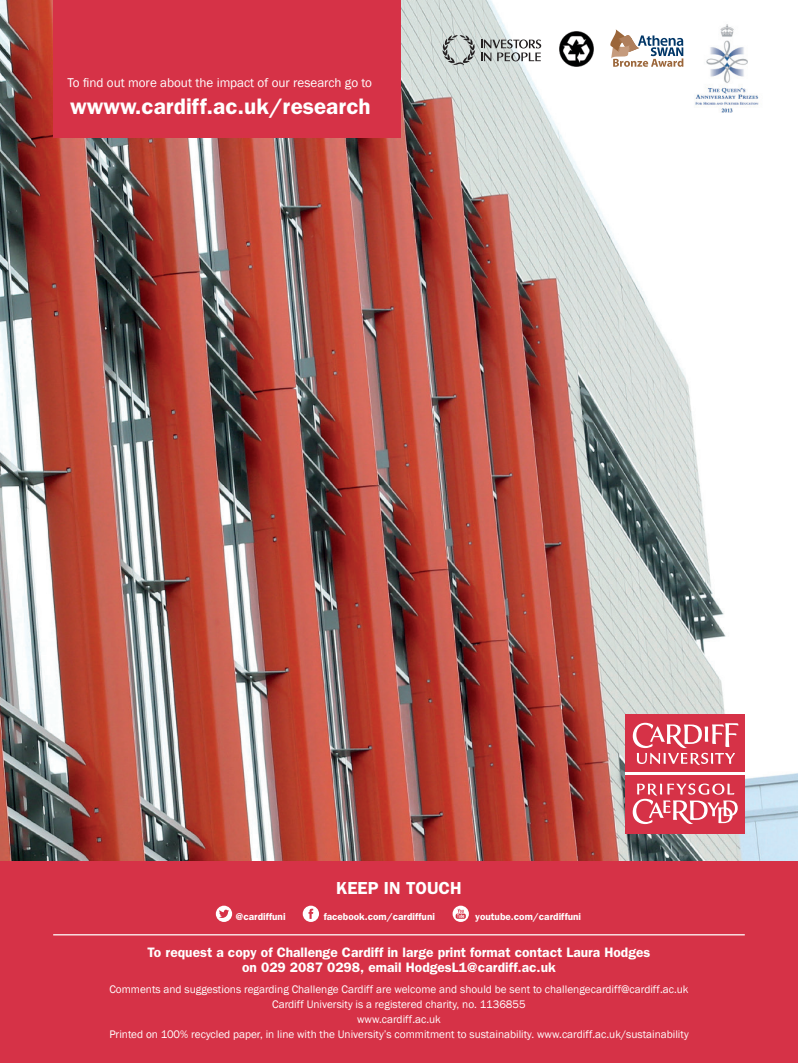
<style>
.page{position:relative;width:798px;height:1063px;background:#fff}
.page>*{position:absolute;margin:0;border:0;box-sizing:border-box;transform-origin:0 0}
.t1{font:600 22.5px "Franklin Gothic";color:#fff}
.t2{font:600 17.5px "Franklin Gothic";color:#fff}
.t3{font:600 13.75px/15px "Franklin Gothic";color:#fff;text-align:center}
.t4{font:13.12px "Franklin Gothic";color:#fff}
.t5{font:11.25px/15px "Franklin Gothic";color:#fff;text-align:center}
.t6{font:600 10px "Franklin Gothic";color:#fff}
</style>
<div class="page">
<img style="left:0;top:0;width:797px;height:861px">
<div style="left:53px;top:0;width:347px;height:137px;background:#d63247"></div>
<svg style="left:610px;top:29px;width:73px;height:38px"></svg>
<img style="left:689px;top:22px;width:75px;height:98px">
<img style="left:559px;top:32px;width:34px;height:35px">
<svg style="left:442px;top:35px;width:99px;height:31px"></svg>
<div style="left:625px;top:775px;width:119px;height:59px;background:#d63247"></div>
<svg style="left:632px;top:783px;width:105px;height:41px"></svg>
<div style="left:625px;top:714px;width:119px;height:58px;background:#d63247"></div>
<svg style="left:632px;top:723px;width:106px;height:42px"></svg>
<hr style="left:625px;top:772px;width:119px;height:3px;background:#fff">
<div style="left:0;top:861px;width:797px;height:202px;background:#d63247"></div>
<div style="left:216px;top:906px;width:16px;height:16px;background:#fff;border-radius:50%"></div>
<svg style="left:219px;top:910px;width:10px;height:8px"></svg>
<svg style="left:302px;top:906px;width:17px;height:16px"></svg>
<svg style="left:308px;top:909px;width:5px;height:10px"></svg>
<svg style="left:452px;top:906px;width:16px;height:16px"></svg>
<svg style="left:455px;top:909px;width:10px;height:10px"></svg>
<hr style="left:53px;top:934px;width:691px;height:1px;background:#fff">
<p class="t4" style="left:67px;top:74px;width:306px">To find out more about the impact of our research go to</p>
<h1 class="t1" style="left:70px;top:93px;width:302px">wwww.cardiff.ac.uk/research</h1>
<h2 class="t2" style="left:336px;top:878px;width:127px">KEEP IN TOUCH</h2>
<p class="t6" style="left:235px;top:910px;width:52px">@cardiffuni</p>
<p class="t6" style="left:323px;top:910px;width:113px">facebook.com/cardiffuni</p>
<p class="t6" style="left:475px;top:910px;width:107px">youtube.com/cardiffuni</p>
<p class="t3" style="left:147px;top:944px;width:504px">To request a copy of Challenge Cardiff in large print format contact Laura Hodges on 029 2087 0298, email HodgesL1@cardiff.ac.uk</p>
<p class="t5" style="left:109px;top:982px;width:580px">Comments and suggestions regarding Challenge Cardiff are welcome and should be sent to challengecardiff@cardiff.ac.uk Cardiff University is a registered charity, no. 1136855<br>www.cardiff.ac.uk<br>Printed on 100% recycled paper, in line with the University’s commitment to sustainability. www.cardiff.ac.uk/sustainability</p>
</div>
